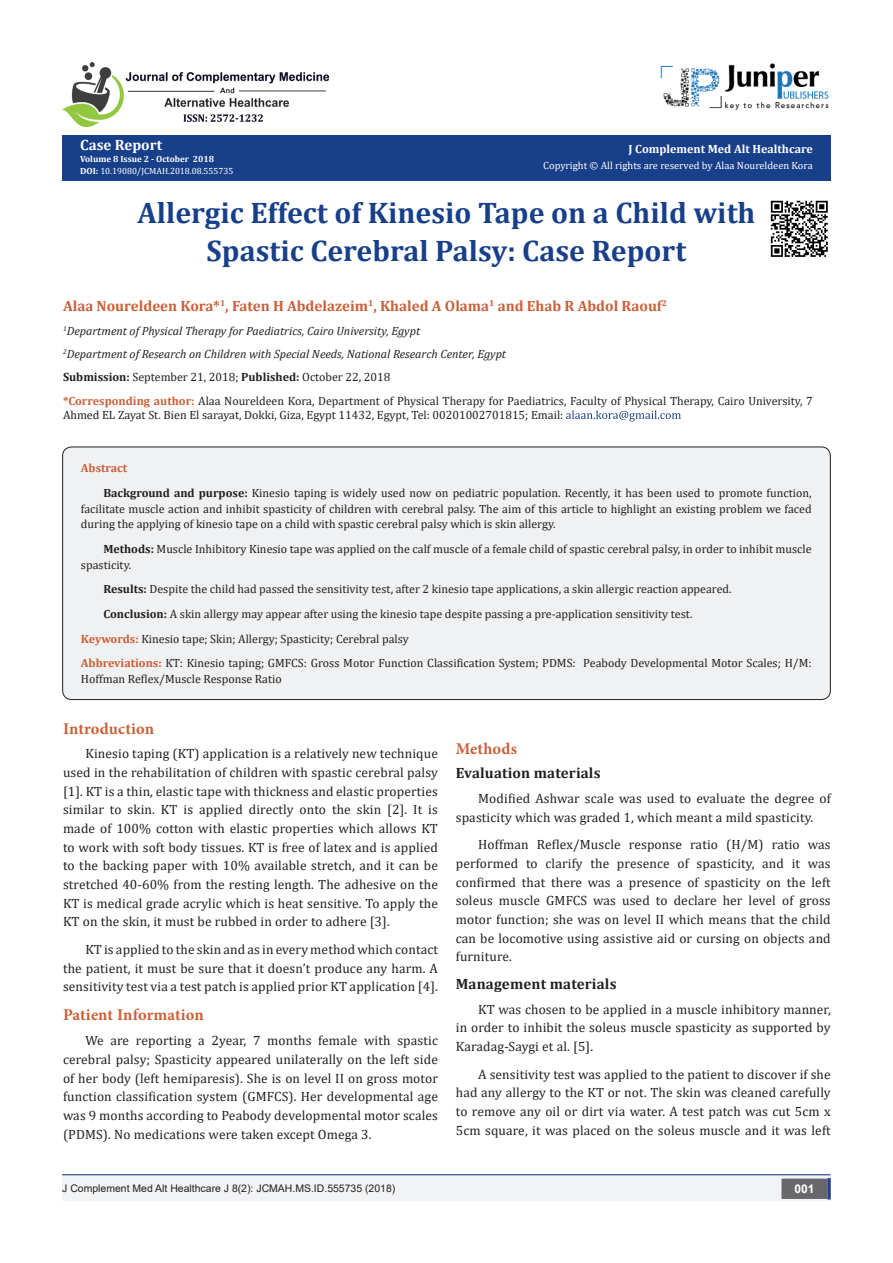
<style>
.page{position:relative;width:893px;height:1263px;background:#fff}
.page>*{position:absolute;margin:0;border:0;box-sizing:border-box;transform-origin:0 0}
.t1{font:700 29.85px "Cambria";color:#183f89}
.t2{font:700 16.5px "Minion Pro";letter-spacing:.005em;color:#ca5f37}
.t3{font:700 15px "Cambria";color:#ca5f37}
.t4{font:700 15px "Cambria";letter-spacing:.01em;color:#231f20}
.t5{font:700 15px "Cambria";color:#fffefc}
.t6{font:13.5px/18.8px "Cambria";letter-spacing:.01em;color:#231f20;text-align:justify}
.t7{font:12px/15.8px "Cambria";color:#231f20}
.t8{font:italic 12px "Cambria";color:#231f20}
.t9{font:700 12px "Cambria";color:#fffefc}
.t10{font:700 12px "Cambria";color:#ca5f37}
.t11{font:700 12px "Arial";color:#fff}
.t12{font:10.5px "Arial";color:#231f20}
.t13{font:10.5px "Cambria";color:#fffefc}
.t14{font:9px "Cambria";color:#fff}
.t15{font:700 9px "Cambria";color:#fffefc}
.s1{font-weight:700;color:#fffefc}
.s2{font-weight:700}
.s3{font-weight:700;color:#ca5f37}
</style>
<div class="page">
<div style="left:62px;top:135px;width:769px;height:45px;background:#183f89"></div>
<svg style="left:566px;top:411px;width:115px;height:10px"></svg>
<div style="left:62px;top:1175px;width:441px;height:26px;background:#f2f3f4"></div>
<div style="left:503px;top:1175px;width:328px;height:26px;background:#f2f3f4"></div>
<div style="left:782px;top:1179px;width:45px;height:19px;background:#68676a"></div>
<div style="left:781px;top:1178px;width:46px;height:21px;border:2px solid #68676a"></div>
<svg style="left:827px;top:1178px;width:4px;height:21px"></svg>
<img style="left:661px;top:63px;width:168px;height:47px">
<hr style="left:62px;top:1174px;width:768px;height:1px;background:#253f8e">
<img style="left:62px;top:62px;width:266px;height:65px">
<div style="left:63px;top:447px;width:767px;height:252px;background:#f0f1f2;border-radius:9px"></div>
<div style="left:62px;top:447px;width:769px;height:253px;border:1px solid #231f20;border-radius:9px"></div>
<img style="left:770px;top:200px;width:58px;height:57px">
<p class="t5" style="left:80px;top:134px;width:83px">Case Report</p>
<p class="t15" style="left:80px;top:153px;width:136px">Volume 8 Issue 2 - October 2018</p>
<p class="t14" style="left:80px;top:166px;width:155px"><span class="s1">DOI:</span> 10.19080/JCMAH.2018.08.555735</p>
<p class="t9" style="left:628px;top:141px;width:186px">J Complement Med Alt Healthcare</p>
<p class="t13" style="left:543px;top:159px;width:271px">Copyright © All rights are reserved by Alaa Noureldeen Kora</p>
<p class="t1" style="left:137px;top:192px;width:619px">Allergic Effect of Kinesio Tape on a Child with</p>
<p class="t1" style="left:207px;top:229px;width:481px">Spastic Cerebral Palsy: Case Report</p>
<p class="t3" style="left:63px;top:296px;width:605px">Alaa Noureldeen Kora*<sup>1</sup>, Faten H Abdelazeim<sup>1</sup>, Khaled A Olama<sup>1</sup> and Ehab R Abdol Raouf<sup>2</sup></p>
<p class="t8" style="left:63px;top:322px;width:359px"><sup>1</sup>Department of Physical Therapy for Paediatrics, Cairo University, Egypt</p>
<p class="t8" style="left:63px;top:345px;width:445px"><sup>2</sup>Department of Research on Children with Special Needs, National Research Center, Egypt</p>
<p class="t7" style="left:63px;top:369px;width:329px"><span class="s2">Submission:</span> September 21, 2018; <span class="s2">Published:</span> October 22, 2018</p>
<p class="t7" style="left:63px;top:393px;width:751px;line-height:14.4px"><span class="s3">*Corresponding author:</span> Alaa Noureldeen Kora, Department of Physical Therapy for Paediatrics, Faculty of Physical Therapy, Cairo University, 7<br>Ahmed EL Zayat St. Bien El sarayat, Dokki, Giza, Egypt 11432, Egypt, Tel: 00201002701815; Email:</p>
<p class="t10" style="left:81px;top:460px;width:48px">Abstract</p>
<p class="t7" style="left:81px;top:485px;width:732px;text-align:justify;text-indent:22px"><span class="s2">Background and purpose:</span> Kinesio taping is widely used now on pediatric population. Recently, it has been used to promote function, facilitate muscle action and inhibit spasticity of children with cerebral palsy. The aim of this article to highlight an existing problem we faced during the applying of kinesio tape on a child with spastic cerebral palsy which is skin allergy.</p>
<p class="t7" style="left:81px;top:541px;width:732px;text-indent:22px"><span class="s2">Methods:</span> Muscle Inhibitory Kinesio tape was applied on the calf muscle of a female child of spastic cerebral palsy, in order to inhibit muscle spasticity.</p>
<p class="t7" style="left:103px;top:581px;width:630px"><span class="s2">Results:</span> Despite the child had passed the sensitivity test, after 2 kinesio tape applications, a skin allergic reaction appeared.</p>
<p class="t7" style="left:103px;top:606px;width:591px"><span class="s2">Conclusion:</span> A skin allergy may appear after using the kinesio tape despite passing a pre-application sensitivity test.</p>
<p class="t7" style="left:81px;top:631px;width:329px"><span class="s3">Keywords:</span> Kinesio tape; Skin; Allergy; Spasticity; Cerebral palsy</p>
<p class="t7" style="left:81px;top:655px;width:732px"><span class="s3">Abbreviations:</span> KT: Kinesio taping; GMFCS: Gross Motor Function Classification System; PDMS: Peabody Developmental Motor Scales; H/M:<br>Hoffman Reflex/Muscle Response Ratio</p>
<p class="t2" style="left:63px;top:717px;width:93px">Introduction</p>
<p class="t6" style="left:63px;top:744px;width:376px;text-indent:22px">Kinesio taping (KT) application is a relatively new technique used in the rehabilitation of children with spastic cerebral palsy [1]. KT is a thin, elastic tape with thickness and elastic properties similar to skin. KT is applied directly onto the skin [2]. It is made of 100% cotton with elastic properties which allows KT to work with soft body tissues. KT is free of latex and is applied to the backing paper with 10% available stretch, and it can be stretched 40-60% from the resting length. The adhesive on the KT is medical grade acrylic which is heat sensitive. To apply the KT on the skin, it must be rubbed in order to adhere [3].</p>
<p class="t6" style="left:63px;top:940px;width:376px;text-indent:22px">KT is applied to the skin and as in every method which contact the patient, it must be sure that it doesn’t produce any harm. A sensitivity test via a test patch is applied prior KT application [4].</p>
<p class="t2" style="left:63px;top:1003px;width:142px">Patient Information</p>
<p class="t6" style="left:63px;top:1031px;width:376px;text-indent:22px">We are reporting a 2year, 7 months female with spastic cerebral palsy; Spasticity appeared unilaterally on the left side of her body (left hemiparesis). She is on level II on gross motor function classification system (GMFCS). Her developmental age was 9 months according to Peabody developmental motor scales (PDMS). No medications were taken except Omega 3.</p>
<p class="t2" style="left:456px;top:737px;width:63px">Methods</p>
<p class="t4" style="left:456px;top:763px;width:146px">Evaluation materials</p>
<p class="t6" style="left:456px;top:789px;width:376px;text-indent:22px">Modified Ashwar scale was used to evaluate the degree of spasticity which was graded 1, which meant a mild spasticity.</p>
<p class="t6" style="left:456px;top:835px;width:376px;text-indent:22px">Hoffman Reflex/Muscle response ratio (H/M) ratio was performed to clarify the presence of spasticity, and it was confirmed that there was a presence of spasticity on the left soleus muscle GMFCS was used to declare her level of gross motor function; she was on level II which means that the child can be locomotive using assistive aid or cursing on objects and furniture.</p>
<p class="t4" style="left:456px;top:973px;width:162px">Management materials</p>
<p class="t6" style="left:456px;top:1000px;width:376px;text-indent:22px">KT was chosen to be applied in a muscle inhibitory manner, in order to inhibit the soleus muscle spasticity as supported by Karadag-Saygi et al. [5].</p>
<p class="t6" style="left:456px;top:1065px;width:376px;text-indent:22px">A sensitivity test was applied to the patient to discover if she had any allergy to the KT or not. The skin was cleaned carefully to remove any oil or dirt via water. A test patch was cut 5cm x 5cm square, it was placed on the soleus muscle and it was left</p>
<p class="t12" style="left:62px;top:1181px;width:335px">J Complement Med Alt Healthcare J 8(2): JCMAH.MS.ID.555735 (2018)</p>
<p class="t11" style="left:794px;top:1180px;width:22px">001</p>
</div>
